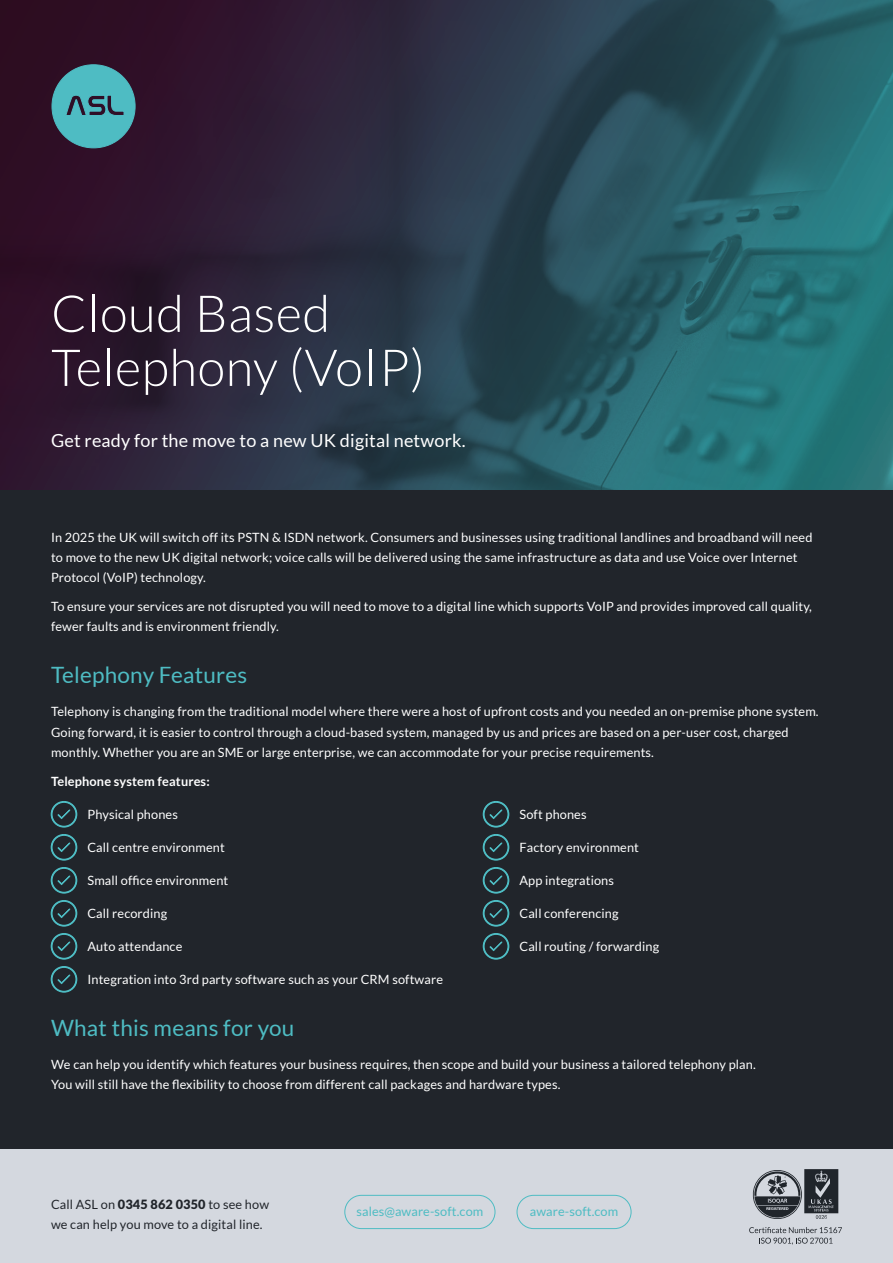
<style>
.page{position:relative;width:893px;height:1263px;background:#21252b}
.page>*{position:absolute;margin:0;border:0;box-sizing:border-box;transform-origin:0 0}
.t1{font:300 51px/54px "Lato";letter-spacing:.01em;color:#fff}
.t2{font:22.5px "Lato";letter-spacing:.01em;color:#4ebcc3}
.t3{font:18px "Lato";letter-spacing:.01em;color:#fff}
.t4{font:12.75px/20.2px "Lato";letter-spacing:.01em;color:#fff}
.t5{font:12.75px/20.2px "Lato";letter-spacing:.01em;color:#21252b}
.t6{font:12.75px "Lato";letter-spacing:.01em;color:#4ebcc3}
.t7{font:700 12.75px "Lato";letter-spacing:.01em;color:#fff}
.s1{font-weight:900}
</style>
<div class="page">
<img style="left:0;top:0;width:893px;height:489px">
<svg style="left:52px;top:65px;width:83px;height:83px"></svg>
<div style="left:0;top:1149px;width:893px;height:114px;background:#d4d8df"></div>
<div style="left:344px;top:1195px;width:151px;height:34px;border:1px solid #4ebcc3;border-radius:17px"></div>
<div style="left:517px;top:1195px;width:114px;height:34px;border:1px solid #4ebcc3;border-radius:17px"></div>
<svg style="left:752px;top:1169px;width:86px;height:50px"></svg>
<svg style="left:749px;top:1227px;width:93px;height:18px"></svg>
<svg style="left:51px;top:801px;width:26px;height:26px"></svg>
<svg style="left:483px;top:801px;width:26px;height:26px"></svg>
<svg style="left:51px;top:834px;width:26px;height:26px"></svg>
<svg style="left:483px;top:834px;width:26px;height:26px"></svg>
<svg style="left:51px;top:867px;width:26px;height:26px"></svg>
<svg style="left:483px;top:867px;width:26px;height:26px"></svg>
<svg style="left:51px;top:900px;width:26px;height:26px"></svg>
<svg style="left:483px;top:900px;width:26px;height:26px"></svg>
<svg style="left:51px;top:933px;width:26px;height:26px"></svg>
<svg style="left:483px;top:933px;width:26px;height:26px"></svg>
<svg style="left:51px;top:966px;width:26px;height:26px"></svg>
<h1 class="t1" style="left:51px;top:287px;width:376px">Cloud Based<br>Telephony (VoIP)</h1>
<h3 class="t3" style="left:51px;top:430px;width:416px">Get ready for the move to a new UK digital network.</h3>
<p class="t4" style="left:51px;top:527px;width:763px">In 2025 the UK will switch off its PSTN &amp; ISDN network. Consumers and businesses using traditional landlines and broadband will need to move to the new UK digital network; voice calls will be delivered using the same infrastructure as data and use Voice over Internet<br>Protocol (VoIP) technology.</p>
<p class="t4" style="left:51px;top:596px;width:762px">To ensure your services are not disrupted you will need to move to a digital line which supports VoIP and provides improved call quality, fewer faults and is environment friendly.</p>
<h2 class="t2" style="left:51px;top:663px;width:198px">Telephony Features</h2>
<p class="t4" style="left:51px;top:702px;width:769px">Telephony is changing from the traditional model where there were a host of upfront costs and you needed an on-premise phone system.<br>Going forward, it is easier to control through a cloud-based system, managed by us and prices are based on a per-user cost, charged monthly. Whether you are an SME or large enterprise, we can accommodate for your precise requirements.</p>
<p class="t7" style="left:51px;top:774px;width:160px">Telephone system features:</p>
<p class="t4" style="left:87px;top:804px;width:92px">Physical phones</p>
<p class="t4" style="left:519px;top:804px;width:69px">Soft phones</p>
<p class="t4" style="left:87px;top:837px;width:139px">Call centre environment</p>
<p class="t4" style="left:519px;top:837px;width:121px">Factory environment</p>
<p class="t4" style="left:87px;top:870px;width:142px">Small office environment</p>
<p class="t4" style="left:519px;top:870px;width:96px">App integrations</p>
<p class="t4" style="left:87px;top:903px;width:81px">Call recording</p>
<p class="t4" style="left:519px;top:903px;width:101px">Call conferencing</p>
<p class="t4" style="left:87px;top:936px;width:96px">Auto attendance</p>
<p class="t4" style="left:519px;top:936px;width:141px">Call routing / forwarding</p>
<p class="t4" style="left:87px;top:969px;width:357px">Integration into 3rd party software such as your CRM software</p>
<h2 class="t2" style="left:51px;top:1015px;width:245px">What this means for you</h2>
<p class="t4" style="left:51px;top:1054px;width:706px">We can help you identify which features your business requires, then scope and build your business a tailored telephony plan.<br>You will still have the flexibility to choose from different call packages and hardware types.</p>
<p class="t5" style="left:51px;top:1194px;width:220px">Call ASL on <span class="s1">0345 862 0350</span> to see how we can help you move to a digital line.</p>
<p class="t6" style="left:356px;top:1204px;width:128px">sales@aware-soft.com</p>
<p class="t6" style="left:530px;top:1204px;width:90px">aware-soft.com</p>
</div>
